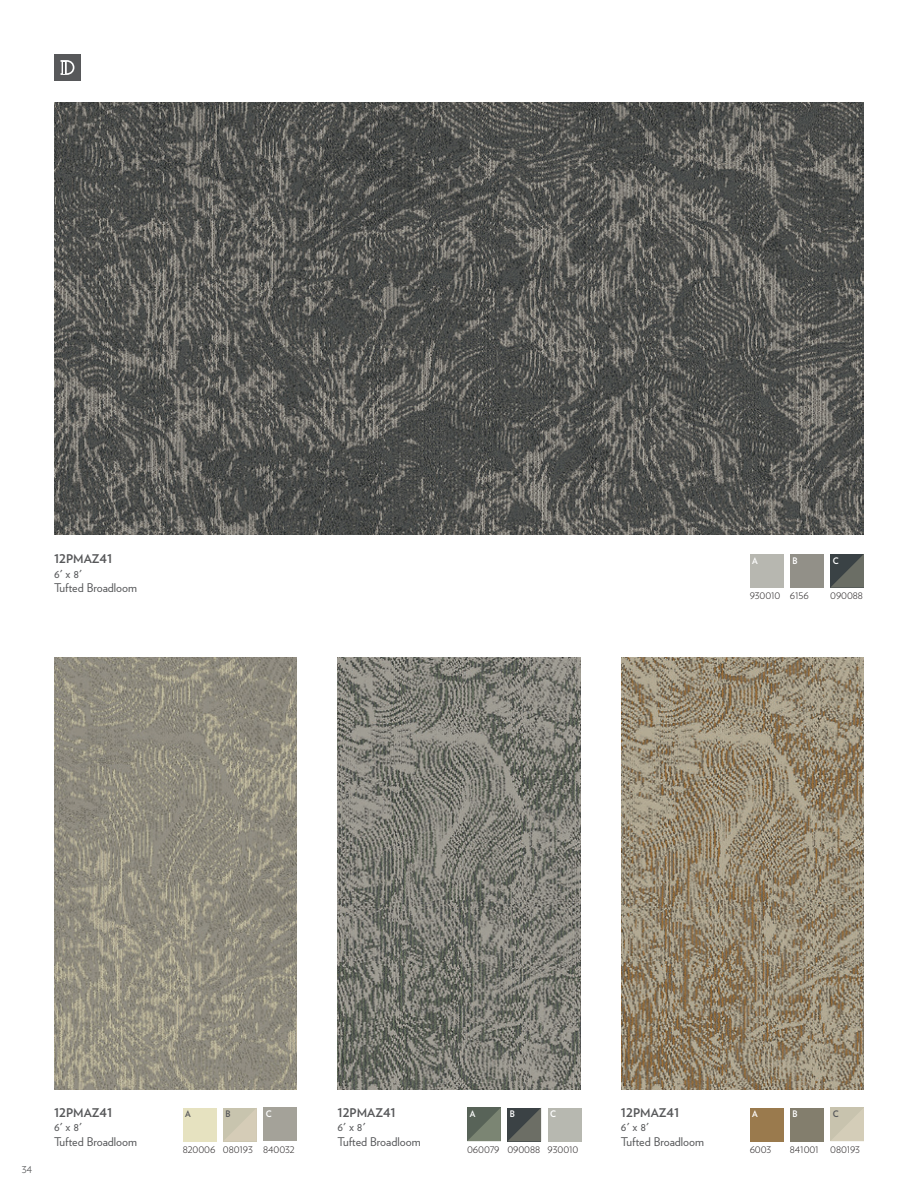
<style>
.page{position:relative;width:918px;height:1188px;background:#fff}
.page>*{position:absolute;margin:0;border:0;box-sizing:border-box;transform-origin:0 0}
.t1{font:12px/14.4px "Verlag";color:#57585a}
.t2{font:700 12px "Verlag";color:#57585a}
.t3{font:300 12px "Verlag";color:#57585a}
.t4{font:300 9px "Verlag";letter-spacing:-.01em;color:#231f20}
.t5{font:700 9px "Verlag";color:#fff;scale:.91 1}
.t6{font:700 9px "Verlag";color:#57585a;scale:.91 1}
</style>
<div class="page">
<img style="left:54px;top:103px;width:810px;height:432px">
<img style="left:338px;top:657px;width:242px;height:432px">
<img style="left:621px;top:657px;width:243px;height:432px">
<img style="left:54px;top:657px;width:243px;height:432px">
<div style="left:183px;top:1108px;width:33px;height:33px;background:#e6e2c0"></div>
<div style="left:263px;top:1107px;width:34px;height:34px;background:#a4a299"></div>
<svg style="left:223px;top:1108px;width:34px;height:33px"></svg>
<div style="left:548px;top:1108px;width:33px;height:33px;background:#b7b8b0"></div>
<svg style="left:467px;top:1107px;width:34px;height:34px"></svg>
<svg style="left:507px;top:1108px;width:34px;height:33px"></svg>
<div style="left:750px;top:1108px;width:33px;height:33px;background:#9a7a4d"></div>
<div style="left:790px;top:1108px;width:34px;height:33px;background:#837e6d"></div>
<svg style="left:830px;top:1107px;width:34px;height:34px"></svg>
<div style="left:750px;top:554px;width:33px;height:34px;background:#b7b7b0"></div>
<div style="left:790px;top:554px;width:34px;height:34px;background:#929088"></div>
<svg style="left:830px;top:554px;width:34px;height:34px"></svg>
<div style="left:54px;top:54px;width:27px;height:27px;background:#57585a"></div>
<svg style="left:61px;top:60px;width:13px;height:15px"></svg>
<p class="t2" style="left:54px;top:550px;width:60px">12PMAZ41</p>
<p class="t1" style="left:54px;top:566px;width:85px">6' x 8'<br>Tufted Broadloom</p>
<p class="t5" style="left:752px;top:554px;width:8px">A</p>
<p class="t5" style="left:793px;top:554px;width:7px">B</p>
<p class="t4" style="left:750px;top:589px;width:32px">930010</p>
<p class="t4" style="left:790px;top:589px;width:20px">6156</p>
<p class="t5" style="left:833px;top:553px;width:8px">C</p>
<p class="t4" style="left:830px;top:589px;width:34px">090088</p>
<p class="t3" style="left:22px;top:1160px;width:12px">34</p>
<p class="t2" style="left:54px;top:1103px;width:60px">12PMAZ41</p>
<p class="t6" style="left:833px;top:1107px;width:8px">C</p>
<p class="t1" style="left:54px;top:1119px;width:85px">6' x 8'<br>Tufted Broadloom</p>
<p class="t2" style="left:338px;top:1103px;width:60px">12PMAZ41</p>
<p class="t1" style="left:338px;top:1119px;width:85px">6' x 8'<br>Tufted Broadloom</p>
<p class="t2" style="left:621px;top:1103px;width:60px">12PMAZ41</p>
<p class="t1" style="left:621px;top:1119px;width:85px">6' x 8'<br>Tufted Broadloom</p>
<p class="t5" style="left:266px;top:1107px;width:8px">C</p>
<p class="t5" style="left:470px;top:1107px;width:8px">A</p>
<p class="t5" style="left:550px;top:1107px;width:8px">C</p>
<p class="t6" style="left:185px;top:1107px;width:8px">A</p>
<p class="t5" style="left:752px;top:1107px;width:8px">A</p>
<p class="t6" style="left:226px;top:1107px;width:7px">B</p>
<p class="t5" style="left:510px;top:1107px;width:7px">B</p>
<p class="t5" style="left:793px;top:1107px;width:7px">B</p>
<p class="t4" style="left:467px;top:1143px;width:34px">060079</p>
<p class="t4" style="left:263px;top:1143px;width:33px">840032</p>
<p class="t4" style="left:830px;top:1143px;width:31px">080193</p>
<p class="t4" style="left:183px;top:1143px;width:34px">820006</p>
<p class="t4" style="left:750px;top:1143px;width:23px">6003</p>
<p class="t4" style="left:790px;top:1143px;width:30px">841001</p>
<p class="t4" style="left:223px;top:1143px;width:31px">080193</p>
<p class="t4" style="left:507px;top:1143px;width:34px">090088</p>
<p class="t4" style="left:548px;top:1143px;width:32px">930010</p>
</div>
